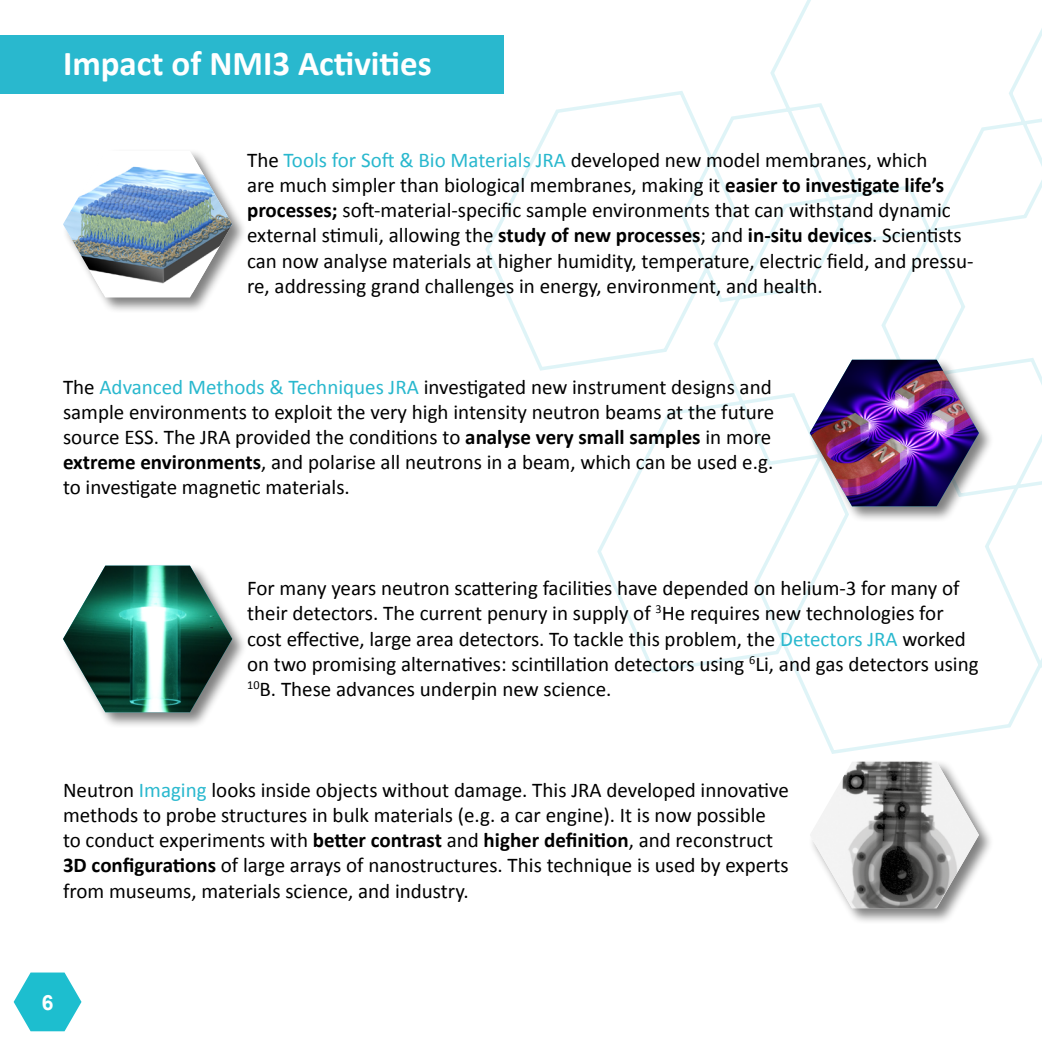
<style>
.page{position:relative;width:1042px;height:1042px;background:#fff}
.page>*{position:absolute;margin:0;border:0;box-sizing:border-box;transform-origin:0 0}
.t1{font:700 35px "Calibri";color:#fff}
.Fließtext{font:21px/25.2px "Calibri";color:#000}
.t2{font:700 21px "Arial";color:#fff}
.s1{color:#29b8ce}
.s2{font-weight:700}
</style>
<div class="page">
<svg style="left:483px;top:0;width:559px;height:754px"></svg>
<svg style="left:14px;top:972px;width:67px;height:59px"></svg>
<div style="left:0;top:35px;width:503px;height:58px;background:#29b8ce"></div>
<div style="left:62px;top:148px;width:186px;height:166px;background:#000;opacity:.5"></div>
<svg style="left:63px;top:151px;width:169px;height:146px"></svg>
<img style="left:63px;top:155px;width:169px;height:138px">
<div style="left:62px;top:563px;width:186px;height:166px;background:#000;opacity:.5"></div>
<img style="left:63px;top:566px;width:169px;height:146px">
<div style="left:808px;top:357px;width:187px;height:166px;background:#000;opacity:.5"></div>
<img style="left:810px;top:360px;width:169px;height:146px">
<div style="left:808px;top:759px;width:187px;height:166px;background:#000;opacity:.5"></div>
<img style="left:810px;top:761px;width:169px;height:147px">
<p class="t1" style="left:63px;top:41px;width:370px">Impact of NMI3 Activities</p>
<p class="Fließtext" style="left:247px;top:147px;width:728px">The <span class="s1">Tools for Soft &amp; Bio Materials JRA</span> developed new model membranes, which<br>are much simpler than biological membranes, making it <span class="s2">easier to investigate life’s processes;</span> soft-material-specific sample environments that can withstand dynamic external stimuli, allowing the <span class="s2">study of new processes</span>; and <span class="s2">in-situ devices</span>. Scientists can now analyse materials at higher humidity, temperature, electric field, and pressu&shy;re, addressing grand challenges in energy, environment, and health.</p>
<p class="Fließtext" style="left:63px;top:374px;width:713px">The <span class="s1">Advanced Methods &amp; Techniques JRA</span> investigated new instrument designs and sample environments to exploit the very high intensity neutron beams at the future source ESS. The JRA provided the conditions to <span class="s2">analyse very small samples</span> in more <span class="s2">extreme environments</span>, and polarise all neutrons in a beam, which can be used e.g. to investigate magnetic materials.</p>
<p class="Fließtext" style="left:247px;top:576px;width:733px">For many years neutron scattering facilities have depended on helium-3 for many of their detectors. The current penury in supply of <sup>3</sup>He requires new technologies for cost effective, large area detectors. To tackle this problem, the <span class="s1">Detectors JRA</span> worked on two promising alternatives: scintillation detectors using <sup>6</sup>Li, and gas detectors using <sup>10</sup>B. These advances underpin new science.</p>
<p class="Fließtext" style="left:63px;top:777px;width:727px">Neutron <span class="s1">Imaging</span> looks inside objects without damage. This JRA developed innovative methods to probe structures in bulk materials (e.g. a car engine). It is now possible to conduct experiments with <span class="s2">better contrast</span> and <span class="s2">higher definition</span>, and reconstruct <span class="s2">3D configurations</span> of large arrays of nanostructures. This technique is used by experts from museums, materials science, and industry.</p>
<p class="t2" style="left:42px;top:988px;width:13px">6</p>
</div>
